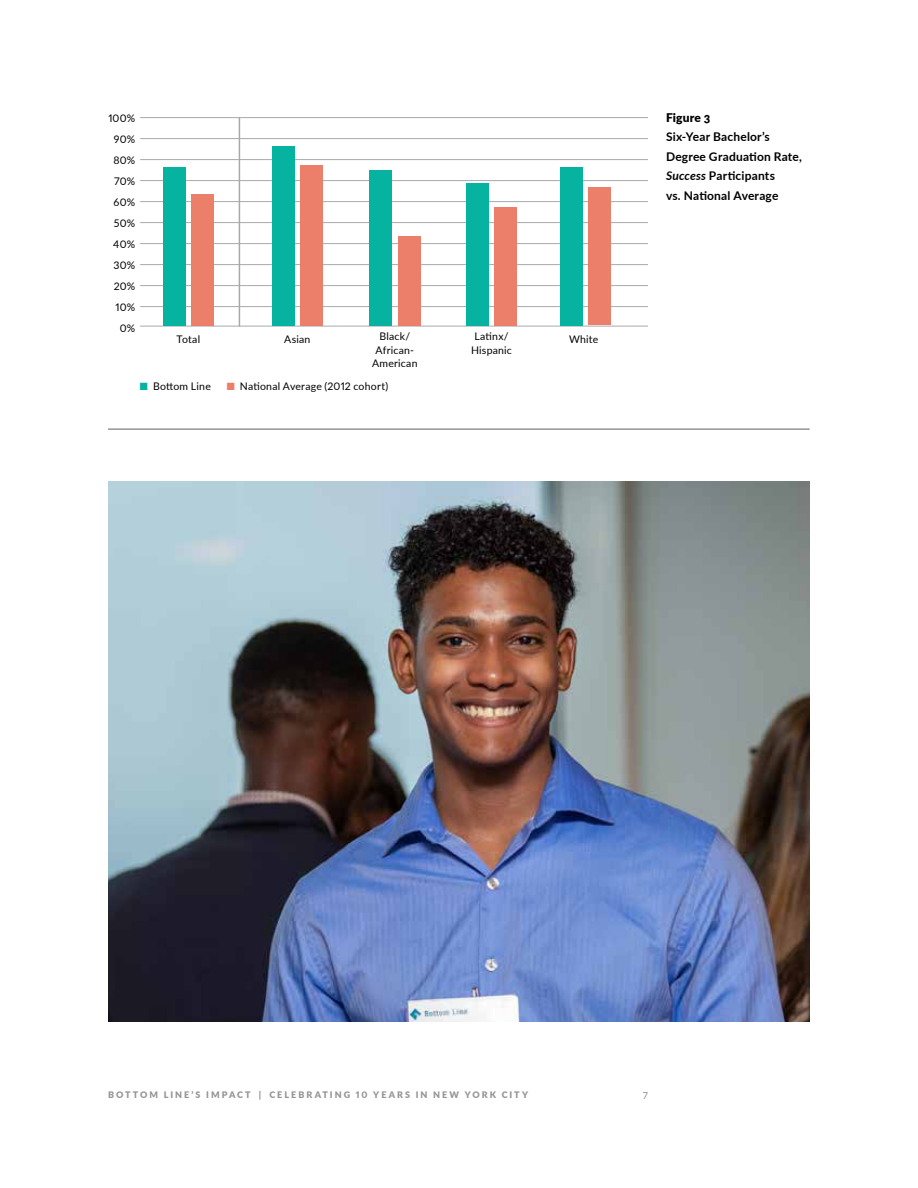
<style>
.page{position:relative;width:918px;height:1188px;background:#fff}
.page>*{position:absolute;margin:0;border:0;box-sizing:border-box;transform-origin:0 0}
.t1{font:700 12px/19.5px "Lato";letter-spacing:.015em;color:#000}
.t2{font:900 12px "Lato";letter-spacing:.015em;color:#000}
.t3{font:10.5px/21px "Lato";letter-spacing:.02em;color:#000;text-align:center}
.t4{font:10.5px "Lato";color:#939598}
.t5{font:900 9px "Lato";letter-spacing:.225em;color:#939598}
.s1{color:#06b2a0}
.s2{color:#ec7f6a}
.s3{font-style:italic}
</style>
<div class="page">
<hr style="left:140px;top:117px;width:508px;height:1px;background:#a7a9ac">
<hr style="left:140px;top:138px;width:508px;height:1px;background:#a7a9ac">
<hr style="left:140px;top:159px;width:508px;height:1px;background:#a7a9ac">
<hr style="left:140px;top:180px;width:508px;height:1px;background:#a7a9ac">
<hr style="left:140px;top:201px;width:508px;height:1px;background:#a7a9ac">
<hr style="left:140px;top:222px;width:508px;height:1px;background:#a7a9ac">
<hr style="left:140px;top:243px;width:508px;height:1px;background:#a7a9ac">
<hr style="left:140px;top:264px;width:508px;height:1px;background:#a7a9ac">
<hr style="left:140px;top:285px;width:508px;height:1px;background:#a7a9ac">
<hr style="left:140px;top:306px;width:508px;height:1px;background:#a7a9ac">
<hr style="left:140px;top:326px;width:508px;height:1px;background:#a7a9ac">
<hr style="left:239px;top:117px;width:1px;height:209px;background:#a7a9ac">
<div style="left:163px;top:167px;width:22px;height:159px;background:#06b2a0"></div>
<div style="left:272px;top:146px;width:22px;height:180px;background:#06b2a0"></div>
<div style="left:370px;top:170px;width:22px;height:156px;background:#06b2a0"></div>
<div style="left:191px;top:194px;width:23px;height:132px;background:#ec7f6a"></div>
<div style="left:300px;top:165px;width:23px;height:161px;background:#ec7f6a"></div>
<div style="left:398px;top:236px;width:22px;height:90px;background:#ec7f6a"></div>
<div style="left:466px;top:183px;width:23px;height:143px;background:#06b2a0"></div>
<div style="left:495px;top:207px;width:22px;height:119px;background:#ec7f6a"></div>
<div style="left:560px;top:167px;width:22px;height:159px;background:#06b2a0"></div>
<div style="left:588px;top:188px;width:23px;height:138px;background:#ec7f6a"></div>
<hr style="left:108px;top:428px;width:702px;height:2px;background:#939598">
<img style="left:108px;top:482px;width:702px;height:540px">
<p class="t3" style="left:108px;top:107px;width:28px;text-align:right">100%<br>90%<br>80%<br>70%<br>60%<br>50%<br>40%<br>30%<br>20%<br>10%<br>0%</p>
<p class="t3" style="left:176px;top:328px;width:25px">Total</p>
<p class="t3" style="left:284px;top:328px;width:28px">Asian</p>
<p class="t3" style="left:379px;top:325px;width:32px">Black/</p>
<p class="t3" style="left:569px;top:328px;width:31px">White</p>
<p class="t3" style="left:372px;top:343px;width:47px;line-height:13.5px">African-<br>American</p>
<p class="t3" style="left:140px;top:375px;width:73px"><span class="s1">■</span> Bottom Line</p>
<p class="t3" style="left:227px;top:375px;width:163px"><span class="s2">■</span> National Average (2012 cohort)</p>
<p class="t3" style="left:471px;top:329px;width:42px;line-height:13.5px">Latinx/<br>Hispanic</p>
<p class="t2" style="left:666px;top:108px;width:46px">Figure 3</p>
<p class="t1" style="left:666px;top:126px;width:137px">Six-Year Bachelor’s<br>Degree Graduation Rate,<br><span class="s3">Success</span> Participants<br>vs. National Average</p>
<p class="t5" style="left:108px;top:1088px;width:422px">BOTTOM LINE’S IMPACT | CELEBRATING 10 YEARS IN NEW YORK CITY</p>
<p class="t4" style="left:643px;top:1087px;width:7px">7</p>
</div>
